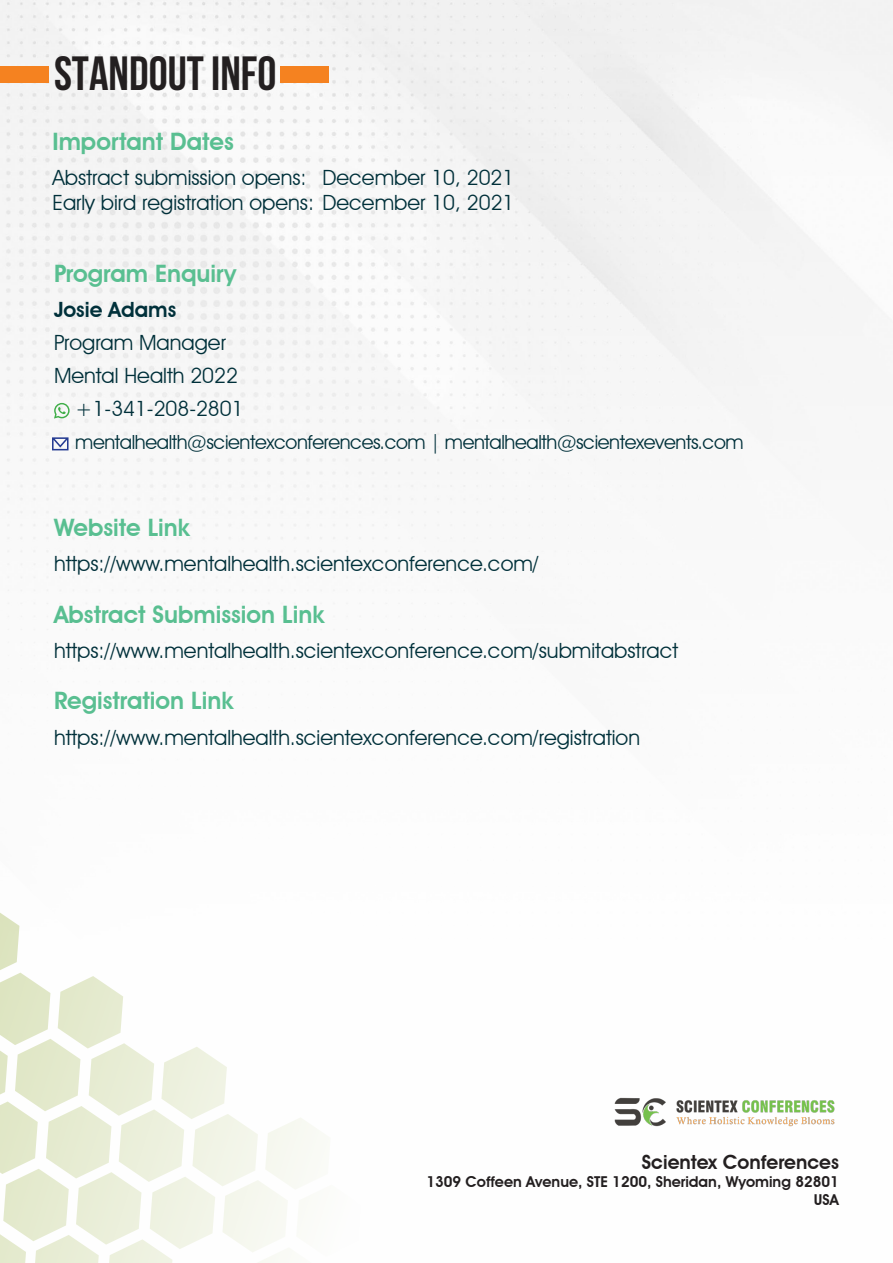
<style>
.page{position:relative;width:893px;height:1263px;background:#fff}
.page>*{position:absolute;margin:0;border:0;box-sizing:border-box;transform-origin:0 0}
.t1{font:700 48px "Bebas Neue";color:#231f20}
.t2{font:600 24px "Avant Garde IT Cby BT";color:#59bf91}
.t3{font:21px "Avant Garde IT Cby BT";color:#00303a}
.t4{font:600 21px "Avant Garde IT Cby BT";color:#00303a}
.t5{font:19.5px "Avant Garde IT Cby BT";letter-spacing:-.02em;color:#00303a}
.t6{font:600 19.5px "Avant Garde IT Cby BT";color:#231f20}
.t7{font:600 15px/18px "Avant Garde IT Cby BT";color:#231f20;text-align:right}
</style>
<div class="page">
<img style="left:0;top:0;width:893px;height:656px">
<svg style="left:54px;top:403px;width:16px;height:15px"></svg>
<svg style="left:52px;top:437px;width:17px;height:13px"></svg>
<img style="left:614px;top:1097px;width:221px;height:30px">
<svg style="left:0;top:913px;width:319px;height:350px"></svg>
<div style="left:0;top:66px;width:49px;height:16px;background:#f58220"></div>
<div style="left:281px;top:66px;width:48px;height:16px;background:#f58220"></div>
<p class="t1" style="left:54px;top:47px;width:224px">STANDOUT INFO</p>
<p class="t2" style="left:52px;top:127px;width:183px">Important Dates</p>
<p class="t3" style="left:52px;top:165px;width:463px">Abstract submission opens: December 10, 2021</p>
<p class="t3" style="left:52px;top:190px;width:463px">Early bird registration opens: December 10, 2021</p>
<p class="t2" style="left:54px;top:259px;width:184px">Program Enquiry</p>
<p class="t4" style="left:54px;top:297px;width:124px">Josie Adams</p>
<p class="t3" style="left:54px;top:330px;width:173px">Program Manager</p>
<p class="t3" style="left:54px;top:363px;width:185px">Mental Health 2022</p>
<p class="t3" style="left:75px;top:396px;width:170px">+1-341-208-2801</p>
<p class="t5" style="left:75px;top:430px;width:670px">mentalhealth@scientexconferences.com | mentalhealth@scientexevents.com</p>
<p class="t2" style="left:54px;top:513px;width:137px">Website Link</p>
<p class="t3" style="left:54px;top:551px;width:486px">https://www.mentalhealth.scientexconference.com/</p>
<p class="t2" style="left:54px;top:600px;width:272px">Abstract Submission Link</p>
<p class="t3" style="left:54px;top:638px;width:626px">https://www.mentalhealth.scientexconference.com/submitabstract</p>
<p class="t2" style="left:54px;top:686px;width:181px">Registration Link</p>
<p class="t3" style="left:54px;top:724px;width:588px">https://www.mentalhealth.scientexconference.com/registration</p>
<p class="t6" style="left:642px;top:1150px;width:199px">Scientex Conferences</p>
<p class="t7" style="left:426px;top:1172px;width:414px">1309 Coffeen Avenue, STE 1200, Sheridan, Wyoming 82801<br>USA</p>
</div>
